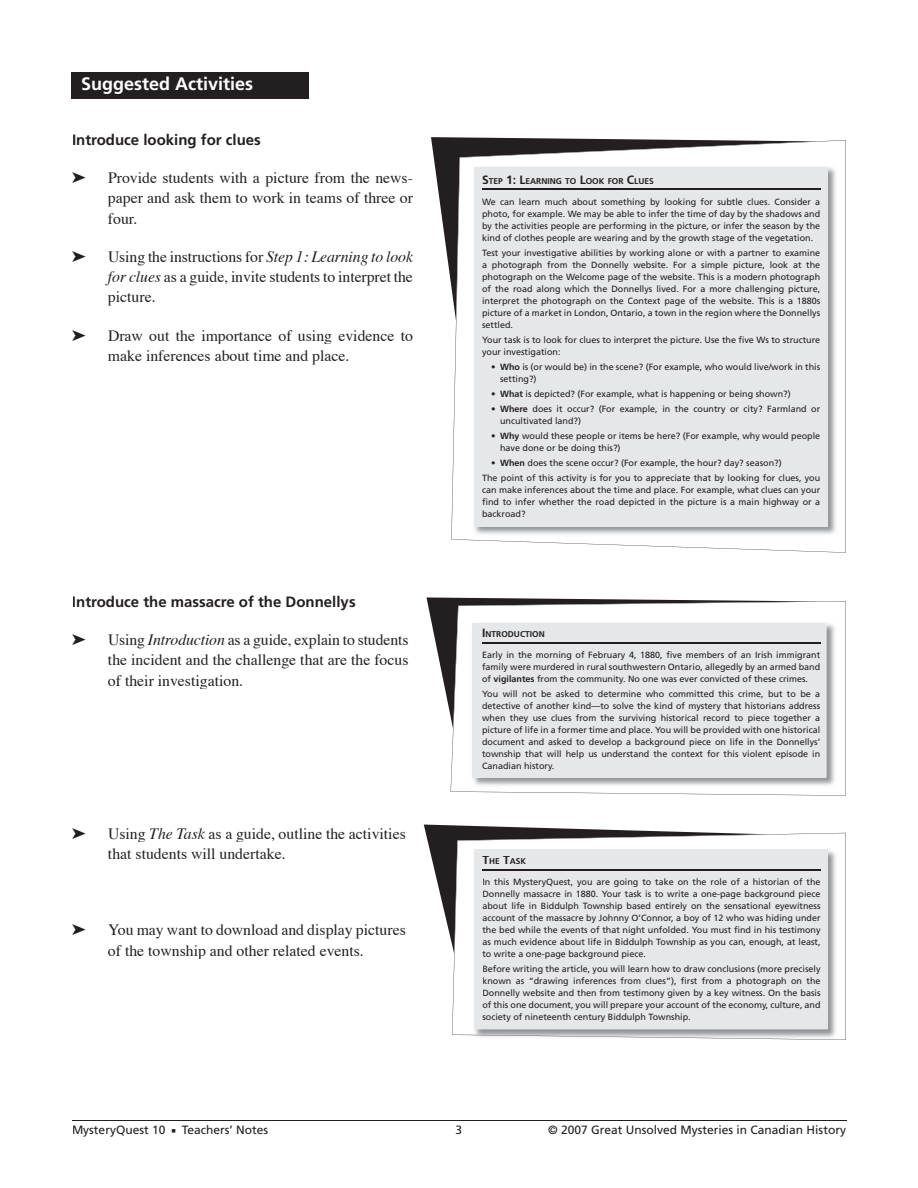
<style>
.page{position:relative;width:918px;height:1188px;background:#fff}
.page>*{position:absolute;margin:0;border:0;box-sizing:border-box;transform-origin:0 0}
.t1{font:700 18px "Frutiger";color:#fff}
.t2{font:15.75px/20.2px "Times";color:#231f20;text-align:justify}
.t3{font:700 15px "Frutiger";color:#231f20}
.t4{font:12px "Frutiger";color:#231f20}
.t5{font:9px/12px "Frutiger";color:#231f20;text-align:justify}
.t6{font:700 8.4px "Frutiger";color:#231f20}
.s1{font-style:italic}
.s2{font-size:12px}
.s3{font-weight:700}
</style>
<div class="page">
<hr style="left:72px;top:1121px;width:774px;height:1px;background:#231f20">
<svg style="left:424px;top:825px;width:296px;height:119px"></svg>
<svg style="left:452px;top:833px;width:394px;height:207px"></svg>
<img style="left:472px;top:848px;width:366px;height:192px">
<div style="left:474px;top:849px;width:354px;height:180px;background:#e6e7e9"></div>
<hr style="left:482px;top:869px;width:339px;height:1px;background:#231f20">
<div style="left:72px;top:72px;width:237px;height:26px;background:#231f20"></div>
<svg style="left:427px;top:597px;width:348px;height:121px"></svg>
<svg style="left:451px;top:601px;width:395px;height:194px"></svg>
<img style="left:471px;top:621px;width:366px;height:167px">
<div style="left:472px;top:623px;width:354px;height:154px;background:#e6e7e9"></div>
<hr style="left:482px;top:642px;width:338px;height:1px;background:#231f20">
<svg style="left:431px;top:137px;width:257px;height:147px"></svg>
<svg style="left:451px;top:140px;width:395px;height:413px"></svg>
<img style="left:472px;top:166px;width:366px;height:371px">
<div style="left:474px;top:167px;width:354px;height:359px;background:#e6e7e9"></div>
<hr style="left:482px;top:188px;width:338px;height:2px;background:#231f20">
<h1 class="t1" style="left:81px;top:73px;width:174px">Suggested Activities</h1>
<h3 class="t3" style="left:72px;top:131px;width:190px">Introduce looking for clues</h3>
<h2 class="t2" style="left:108px;top:166px;width:307px">Provide students with a picture from the news&shy;paper and ask them to work in teams of three or four.</h2>
<h2 class="t2" style="left:108px;top:245px;width:307px">Using the instructions for <span class="s1">Step 1: Learning to look for clues</span> as a guide, invite students to interpret the picture.</h2>
<h2 class="t2" style="left:108px;top:324px;width:306px">Draw out the importance of using evidence to make inferences about time and place.</h2>
<h3 class="t3" style="left:72px;top:593px;width:285px">Introduce the massacre of the Donnellys</h3>
<h2 class="t2" style="left:108px;top:628px;width:302px">Using <span class="s1">Introduction</span> as a guide, explain to students the incident and the challenge that are the focus of their investigation.</h2>
<h2 class="t2" style="left:108px;top:822px;width:299px">Using <span class="s1">The Task</span> as a guide, outline the activities that students will undertake.</h2>
<h2 class="t2" style="left:108px;top:918px;width:299px">You may want to download and display pictures of the township and other related events.</h2>
<p class="t6" style="left:482px;top:176px;width:173px"><span class="s2">S</span>TEP <span class="s2">1: L</span>EARNING TO <span class="s2">L</span>OOK FOR <span class="s2">C</span>LUES</p>
<p class="t5" style="left:482px;top:195px;width:340px">We can learn much about something by looking for subtle clues. Consider a photo, for example. We may be able to infer the time of day by the shadows and by the activities people are performing in the picture, or infer the season by the kind of clothes people are wearing and by the growth stage of the vegetation.</p>
<p class="t5" style="left:482px;top:246px;width:340px">Test your investigative abilities by working alone or with a partner to examine a photograph from the Donnelly website. For a simple picture, look at the photograph on the Welcome page of the website. This is a modern photograph of the road along which the Donnellys lived. For a more challenging picture, interpret the photograph on the Context page of the website. This is a 1880s picture of a market in London, Ontario, a town in the region where the Donnellys settled.</p>
<p class="t5" style="left:482px;top:333px;width:340px">Your task is to look for clues to interpret the picture. Use the five Ws to structure your investigation:</p>
<p class="t5" style="left:500px;top:360px;width:322px;text-indent:-9px">• <span class="s3">Who</span> is (or would be) in the scene? (For example, who would live/work in this setting?)</p>
<p class="t5" style="left:491px;top:387px;width:301px">• <span class="s3">What</span> is depicted? (For example, what is happening or being shown?)</p>
<p class="t5" style="left:500px;top:402px;width:322px;text-indent:-9px">• <span class="s3">Where</span> does it occur? (For example, in the country or city? Farmland or uncultivated land?)</p>
<p class="t5" style="left:500px;top:429px;width:322px;text-indent:-9px">• <span class="s3">Why</span> would these people or items be here? (For example, why would people have done or be doing this?)</p>
<p class="t5" style="left:482px;top:455px;width:340px;line-height:15px;text-indent:9px">• <span class="s3">When</span> does the scene occur? (For example, the hour? day? season?)<br>The point of this activity is for you to appreciate that by looking for clues, you</p>
<p class="t5" style="left:482px;top:483px;width:340px">can make inferences about the time and place. For example, what clues can your find to infer whether the road depicted in the picture is a main highway or a backroad?</p>
<p class="t6" style="left:482px;top:629px;width:64px"><span class="s2">I</span>NTRODUCTION</p>
<p class="t5" style="left:482px;top:649px;width:340px">Early in the morning of February 4, 1880, five members of an Irish immigrant family were murdered in rural southwestern Ontario, allegedly by an armed band of <span class="s3">vigilantes</span> from the community. No one was ever convicted of these crimes.</p>
<p class="t5" style="left:482px;top:688px;width:340px">You will not be asked to determine who committed this crime, but to be a detective of another kind—to solve the kind of mystery that historians address when they use clues from the surviving historical record to piece together a picture of life in a former time and place. You will be provided with one historical document and asked to develop a background piece on life in the Donnellys’ township that will help us understand the context for this violent episode in Canadian history.</p>
<p class="t6" style="left:482px;top:857px;width:45px"><span class="s2">T</span>HE <span class="s2">T</span>ASK</p>
<p class="t5" style="left:482px;top:876px;width:340px">In this MysteryQuest, you are going to take on the role of a historian of the Donnelly massacre in 1880. Your task is to write a one-page background piece about life in Biddulph Township based entirely on the sensational eyewitness account of the massacre by Johnny O’Connor, a boy of 12 who was hiding under the bed while the events of that night unfolded. You must find in his testimony as much evidence about life in Biddulph Township as you can, enough, at least, to write a one-page background piece.</p>
<p class="t5" style="left:482px;top:963px;width:340px">Before writing the article, you will learn how to draw conclusions (more precisely known as “drawing inferences from clues”), first from a photograph on the Donnelly website and then from testimony given by a key witness. On the basis of this one document, you will prepare your account of the economy, culture, and society of nineteenth century Biddulph Township.</p>
<h3 class="t4" style="left:72px;top:1123px;width:198px">MysteryQuest 10 ■ Teachers’ Notes</h3>
<h3 class="t4" style="left:456px;top:1123px;width:8px">3</h3>
<h3 class="t4" style="left:548px;top:1123px;width:299px">© 2007 Great Unsolved Mysteries in Canadian History</h3>
</div>
